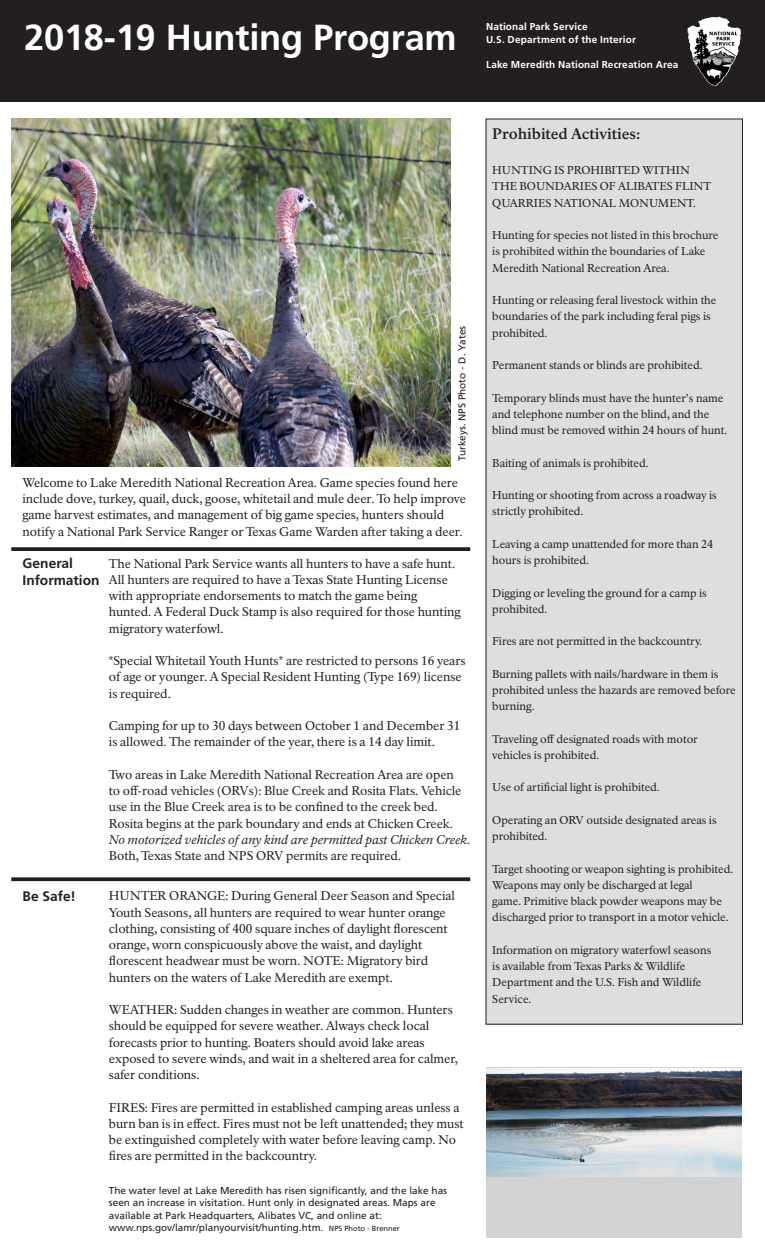
<style>
.page{position:relative;width:765px;height:1260px;background:#fff}
.page>*{position:absolute;margin:0;border:0;box-sizing:border-box;transform-origin:0 0}
.Site_Name________29p{font:700 36.25px "Frutiger LT Std";letter-spacing:-.005em;color:#fff}
.Intro_Text________12{font:700 15px "NPS Rawlinson OT";letter-spacing:-.005em;color:#231f20}
.Main_Head_______11_1{font:700 13.75px/16.2px "Frutiger LT Std";color:#231f20}
.Main_Text________10{font:12.5px/16.2px "NPS Rawlinson OT";letter-spacing:-.005em;color:#231f20}
.Main_Text________10-2{font:11.25px/16.2px "NPS Rawlinson OT";letter-spacing:-.005em;color:#231f20}
.Caption____________8{font:10px/12.5px "Frutiger LT Std";color:#231f20}
.NPS_Identity_____8_1{font:700 10px "Frutiger LT Std";letter-spacing:.015em;color:#fff}
.s1{font-style:italic}
.s2{font-size:7.5px}
</style>
<div class="page">
<img style="left:11px;top:119px;width:440px;height:347px">
<div style="left:487px;top:1067px;width:255px;height:171px;background:#d1d2d4"></div>
<img style="left:487px;top:1069px;width:255px;height:107px">
<div style="left:486px;top:119px;width:256px;height:905px;background:#dddee0"></div>
<svg style="left:11px;top:547px;width:459px;height:4px;background:#302c2d"></svg>
<svg style="left:11px;top:877px;width:459px;height:4px;background:#373334"></svg>
<div style="left:0;top:0;width:765px;height:101px;background:#231f20"></div>
<img style="left:688px;top:17px;width:37px;height:69px">
<p class="Site_Name________29p" style="left:24px;top:16px;width:434px">2018-19 Hunting Program</p>
<p class="NPS_Identity_____8_1" style="left:486px;top:21px;width:103px">National Park Service</p>
<p class="NPS_Identity_____8_1" style="left:486px;top:33px;width:151px">U.S. Department of the Interior</p>
<p class="NPS_Identity_____8_1" style="left:486px;top:58px;width:194px">Lake Meredith National Recreation Area</p>
<p class="Caption____________8" style="left:456px;top:461px;width:137px;rotate:-90deg">Turkeys. NPS Photo - D. Yates</p>
<p class="Main_Text________10" style="left:22px;top:475px;width:445px">Welcome to Lake Meredith National Recreation Area. Game species found here include dove, turkey, quail, duck, goose, whitetail and mule deer. To help improve game harvest estimates, and management of big game species, hunters should notify a National Park Service Ranger or Texas Game Warden after taking a deer.</p>
<p class="Main_Head_______11_1" style="left:22px;top:556px;width:79px">General<br>Information</p>
<p class="Main_Text________10" style="left:109px;top:555px;width:353px">The National Park Service wants all hunters to have a safe hunt.<br>All hunters are required to have a Texas State Hunting License with appropriate endorsements to match the game being hunted. A Federal Duck Stamp is also required for those hunting migratory waterfowl.</p>
<p class="Main_Text________10" style="left:109px;top:653px;width:358px">*Special Whitetail Youth Hunts* are restricted to persons 16 years of age or younger. A Special Resident Hunting (Type 169) license is required.</p>
<p class="Main_Text________10" style="left:109px;top:718px;width:353px">Camping for up to 30 days between October 1 and December 31 is allowed. The remainder of the year, there is a 14 day limit.</p>
<p class="Main_Text________10" style="left:109px;top:766px;width:363px">Two areas in Lake Meredith National Recreation Area are open<br>to off-road vehicles (ORVs): Blue Creek and Rosita Flats. Vehicle use in the Blue Creek area is to be confined to the creek bed.<br>Rosita begins at the park boundary and ends at Chicken Creek.<br><span class="s1">No motorized vehicles of any kind are permitted past Chicken Creek.<br></span>Both, Texas State and NPS ORV permits are required.</p>
<p class="Main_Head_______11_1" style="left:22px;top:888px;width:55px">Be Safe!</p>
<p class="Main_Text________10" style="left:109px;top:888px;width:348px">HUNTER ORANGE: During General Deer Season and Special Youth Seasons, all hunters are required to wear hunter orange clothing, consisting of 400 square inches of daylight florescent orange, worn conspicuously above the waist, and daylight florescent headwear must be worn. NOTE: Migratory bird hunters on the waters of Lake Meredith are exempt.</p>
<p class="Main_Text________10" style="left:109px;top:1002px;width:350px">WEATHER: Sudden changes in weather are common. Hunters should be equipped for severe weather. Always check local forecasts prior to hunting. Boaters should avoid lake areas exposed to severe winds, and wait in a sheltered area for calmer, safer conditions.</p>
<p class="Main_Text________10" style="left:109px;top:1099px;width:356px">FIRES: Fires are permitted in established camping areas unless a burn ban is in effect. Fires must not be left unattended; they must be extinguished completely with water before leaving camp. No fires are permitted in the backcountry.</p>
<p class="Caption____________8" style="left:109px;top:1184px;width:340px">The water level at Lake Meredith has risen significantly, and the lake has seen an increase in visitation. Hunt only in designated areas. Maps are available at Park Headquarters, Alibates VC, and online at: www.nps.gov/lamr/planyourvisit/hunting.htm. <span class="s2">NPS Photo - Brenner</span></p>
<p class="Intro_Text________12" style="left:492px;top:125px;width:150px">Prohibited Activities:</p>
<p class="Main_Text________10-2" style="left:492px;top:162px;width:220px">HUNTING IS PROHIBITED WITHIN<br>THE BOUNDARIES OF ALIBATES FLINT<br>QUARRIES NATIONAL MONUMENT.</p>
<p class="Main_Text________10-2" style="left:492px;top:227px;width:228px">Hunting for species not listed in this brochure is prohibited within the boundaries of Lake<br>Meredith National Recreation Area.</p>
<p class="Main_Text________10-2" style="left:492px;top:292px;width:226px">Hunting or releasing feral livestock within the boundaries of the park including feral pigs is prohibited.</p>
<p class="Main_Text________10-2" style="left:492px;top:357px;width:212px">Permanent stands or blinds are prohibited.</p>
<p class="Main_Text________10-2" style="left:492px;top:390px;width:237px">Temporary blinds must have the hunter’s name and telephone number on the blind, and the blind must be removed within 24 hours of hunt.</p>
<p class="Main_Text________10-2" style="left:492px;top:455px;width:158px">Baiting of animals is prohibited.</p>
<p class="Main_Text________10-2" style="left:492px;top:487px;width:226px">Hunting or shooting from across a roadway is strictly prohibited.</p>
<p class="Main_Text________10-2" style="left:492px;top:536px;width:222px">Leaving a camp unattended for more than 24 hours is prohibited.</p>
<p class="Main_Text________10-2" style="left:492px;top:585px;width:216px">Digging or leveling the ground for a camp is prohibited.</p>
<p class="Main_Text________10-2" style="left:492px;top:633px;width:212px">Fires are not permitted in the backcountry.</p>
<p class="Main_Text________10-2" style="left:492px;top:666px;width:245px">Burning pallets with nails/hardware in them is prohibited unless the hazards are removed before burning.</p>
<p class="Main_Text________10-2" style="left:492px;top:731px;width:207px">Traveling off designated roads with motor vehicles is prohibited.</p>
<p class="Main_Text________10-2" style="left:492px;top:780px;width:169px">Use of artificial light is prohibited.</p>
<p class="Main_Text________10-2" style="left:492px;top:812px;width:226px">Operating an ORV outside designated areas is prohibited.</p>
<p class="Main_Text________10-2" style="left:492px;top:861px;width:242px">Target shooting or weapon sighting is prohibited.<br>Weapons may only be discharged at legal<br>game. Primitive black powder weapons may be discharged prior to transport in a motor vehicle.</p>
<p class="Main_Text________10-2" style="left:492px;top:942px;width:221px">Information on migratory waterfowl seasons is available from Texas Parks &amp; Wildlife Department and the U.S. Fish and Wildlife Service.</p>
</div>
